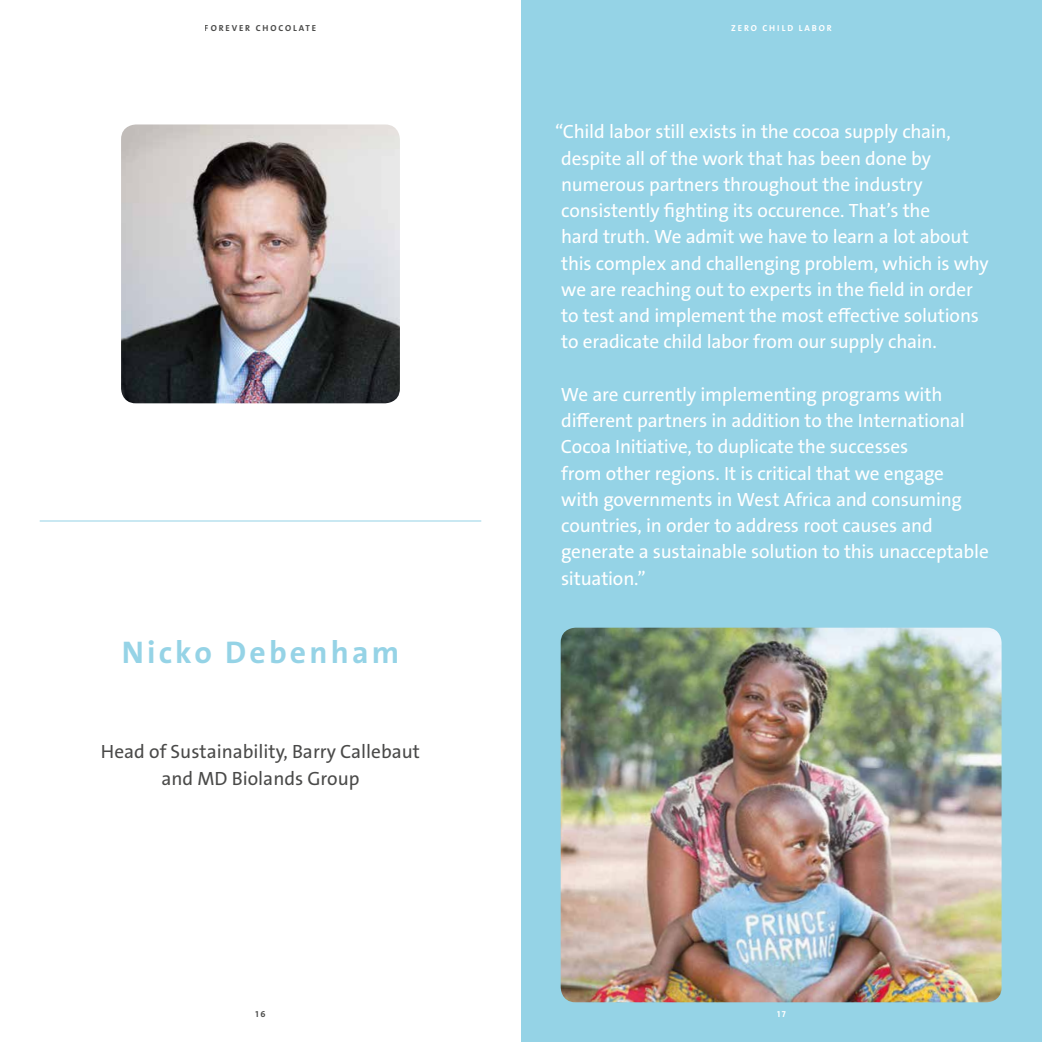
<style>
.page{position:relative;width:1042px;height:1042px;background:#fff}
.page>*{position:absolute;margin:0;border:0;box-sizing:border-box;transform-origin:0 0}
.t1{font:700 31.5px "The Sans Os F";letter-spacing:.1em;color:#95d3e6}
.t2{font:19.25px/26.2px "The Sans Os F";letter-spacing:-.01em;color:#fff}
.t3{font:19.25px/26.2px "The Sans Os F";color:#4a4a49;text-align:center}
.t4{font:700 8.75px "The Sans Os F";letter-spacing:.215em;color:#4a4a49}
.t5{font:700 8.75px "The Sans Os F";letter-spacing:.215em;color:#fff}
</style>
<div class="page">
<div style="left:521px;top:0;width:521px;height:1042px;background:#95d3e6"></div>
<img style="left:561px;top:628px;width:440px;height:374px">
<hr style="left:40px;top:520px;width:441px;height:1px;background:#95d3e6">
<img style="left:121px;top:124px;width:279px;height:279px">
<p class="t4" style="left:205px;top:23px;width:113px">FOREVER CHOCOLATE</p>
<p class="t5" style="left:731px;top:23px;width:102px">ZERO CHILD LABOR</p>
<h1 class="t1" style="left:122px;top:632px;width:279px">Nicko Debenham</h1>
<p class="t3" style="left:101px;top:739px;width:320px">Head of Sustainability, Barry Callebaut and MD Biolands Group</p>
<p class="t2" style="left:561px;top:119px;width:429px;text-indent:-6px">“Child labor still exists in the cocoa supply chain, despite all of the work that has been done by numerous partners throughout the industry consistently fighting its occurence. That’s the<br>hard truth. We admit we have to learn a lot about this complex and challenging problem, which is why we are reaching out to experts in the field in order to test and implement the most effective solutions to eradicate child labor from our supply chain.</p>
<p class="t2" style="left:561px;top:381px;width:430px">We are currently implementing programs with different partners in addition to the International Cocoa Initiative, to duplicate the successes<br>from other regions. It is critical that we engage<br>with governments in West Africa and consuming countries, in order to address root causes and generate a sustainable solution to this unacceptable situation.”</p>
<p class="t4" style="left:255px;top:1008px;width:11px">16</p>
<p class="t5" style="left:777px;top:1008px;width:10px">17</p>
</div>
